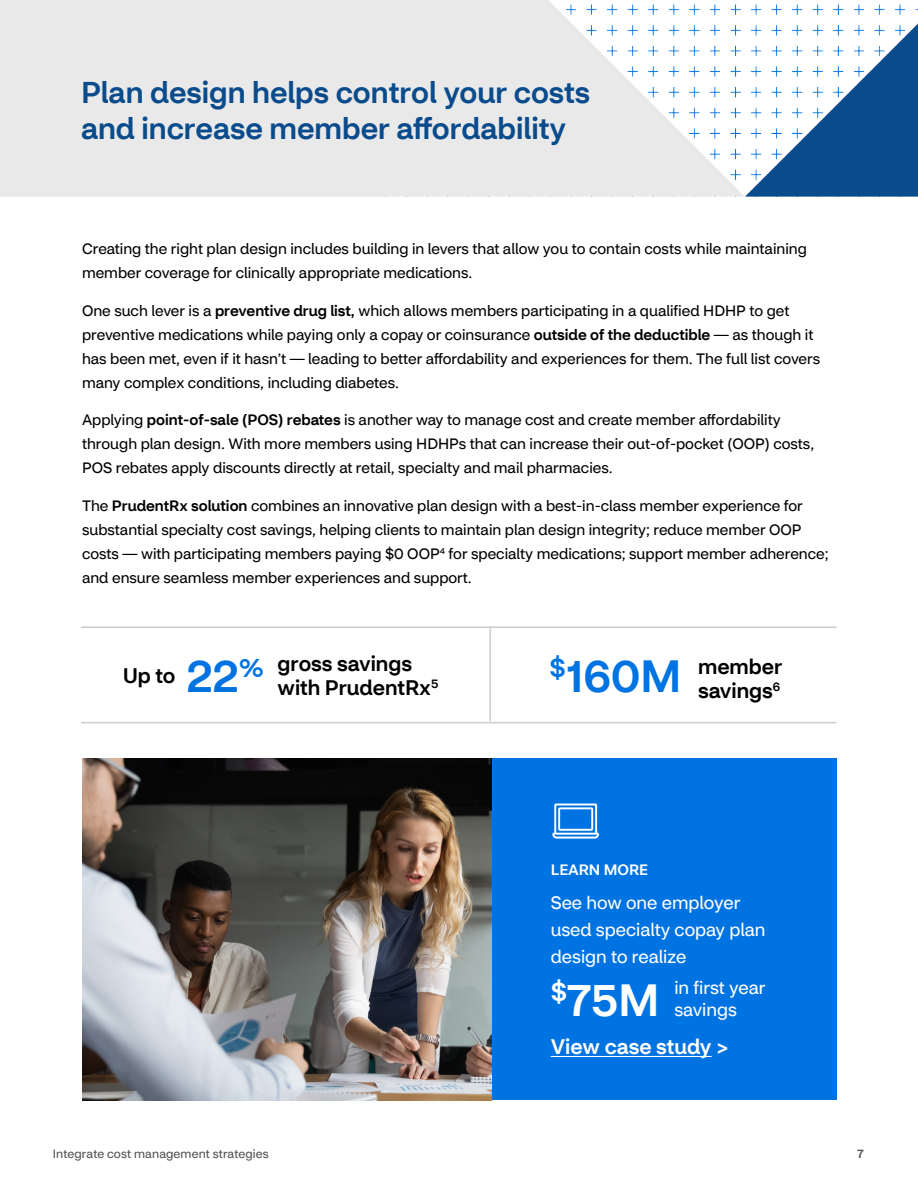
<style>
.page{position:relative;width:918px;height:1188px;background:#fff}
.page>*{position:absolute;margin:0;border:0;box-sizing:border-box;transform-origin:0 0}
.Body_Copy_10{font:500 45px "CVS Health Sans";color:#0073e3}
.Callout_Number_40_Cobalt{font:500 45px "CVS Health Sans";color:#fff}
.Callout_Number_28{font:500 45px "CVS Health Sans";color:#0073e3}
.t1{font:500 30px/36px "CVS Health Sans";color:#0a4b8c}
.Body_Copy_10-2{font:500 21px/24px "CVS Health Sans";color:#000}
.Body_Copy_10_Black{font:500 21px "CVS Health Sans";color:#fff}
.Callout_Number_28-2{font:500 21px "CVS Health Sans";color:#000}
.Body_Copy_10_Black-2{font:18px/27px "CVS Health Sans";color:#fff}
.Body_Copy_10-3{font:15px/24px "CVS Health Sans";color:#000}
.t2{font:500 15px "CVS Health Sans";color:#fff}
.t3{font:12px "CVS Health Sans";letter-spacing:.01em;color:#505050}
.t4{font:500 12px "CVS Health Sans";color:#505050}
.s1{font-weight:500}
</style>
<div class="page">
<div style="left:491px;top:759px;width:346px;height:341px;background:#0073e3"></div>
<hr style="left:81px;top:626px;width:756px;height:2px;background:#ccc">
<hr style="left:81px;top:722px;width:756px;height:1px;background:#ccc">
<hr style="left:489px;top:626px;width:2px;height:95px;background:#ccc">
<svg style="left:552px;top:804px;width:47px;height:35px"></svg>
<svg style="left:0;top:0;width:744px;height:197px;background:#eaebeb"></svg>
<svg style="left:745px;top:24px;width:173px;height:173px"></svg>
<img style="left:82px;top:759px;width:409px;height:341px">
<hr style="left:551px;top:1056px;width:161px;height:1px;background:#fff">
<h2 class="t1" style="left:81px;top:75px;width:511px">Plan design helps control your costs and increase member affordability</h2>
<p class="Body_Copy_10-3" style="left:82px;top:237px;width:726px">Creating the right plan design includes building in levers that allow you to contain costs while maintaining member coverage for clinically appropriate medications.</p>
<p class="Body_Copy_10-3" style="left:82px;top:299px;width:740px">One such lever is a <span class="s1">preventive drug list,</span> which allows members participating in a qualified HDHP to get preventive medications while paying only a copay or coinsurance <span class="s1">outside of the deductible</span> — as though it has been met, even if it hasn’t — leading to better affordability and experiences for them. The full list covers many complex conditions, including diabetes.</p>
<p class="Body_Copy_10-3" style="left:82px;top:408px;width:734px">Applying <span class="s1">point-of-sale (POS) rebates</span> is another way to manage cost and create member affordability through plan design. With more members using HDHPs that can increase their out-of-pocket (OOP) costs,<br>POS rebates apply discounts directly at retail, specialty and mail pharmacies.</p>
<p class="Body_Copy_10-3" style="left:82px;top:494px;width:748px">The <span class="s1">PrudentRx solution</span> combines an innovative plan design with a best-in-class member experience for substantial specialty cost savings, helping clients to maintain plan design integrity; reduce member OOP costs — with participating members paying $0 OOP<sup>4</sup> for specialty medications; support member adherence; and ensure seamless member experiences and support.</p>
<p class="Callout_Number_28-2" style="left:123px;top:663px;width:54px">Up to</p>
<p class="Callout_Number_28" style="left:187px;top:648px;width:79px">22<sup>%</sup></p>
<p class="Body_Copy_10-2" style="left:278px;top:652px;width:162px">gross savings with PrudentRx<sup>5</sup></p>
<p class="Body_Copy_10" style="left:549px;top:648px;width:134px"><sup>$</sup>160M</p>
<p class="Body_Copy_10-2" style="left:698px;top:655px;width:86px">member savings<sup>6</sup></p>
<h3 class="t2" style="left:551px;top:860px;width:99px">LEARN MORE</h3>
<p class="Body_Copy_10_Black-2" style="left:551px;top:889px;width:216px">See how one employer used specialty copay plan design to realize</p>
<p class="Callout_Number_40_Cobalt" style="left:551px;top:972px;width:110px"><sup>$</sup>75M</p>
<p class="Body_Copy_10_Black-2" style="left:674px;top:977px;width:93px;line-height:21.6px">in first year savings</p>
<p class="Body_Copy_10_Black" style="left:551px;top:1034px;width:180px">View case study &gt;</p>
<p class="t3" style="left:53px;top:1147px;width:217px">Integrate cost management strategies</p>
<p class="t4" style="left:857px;top:1147px;width:8px">7</p>
</div>
